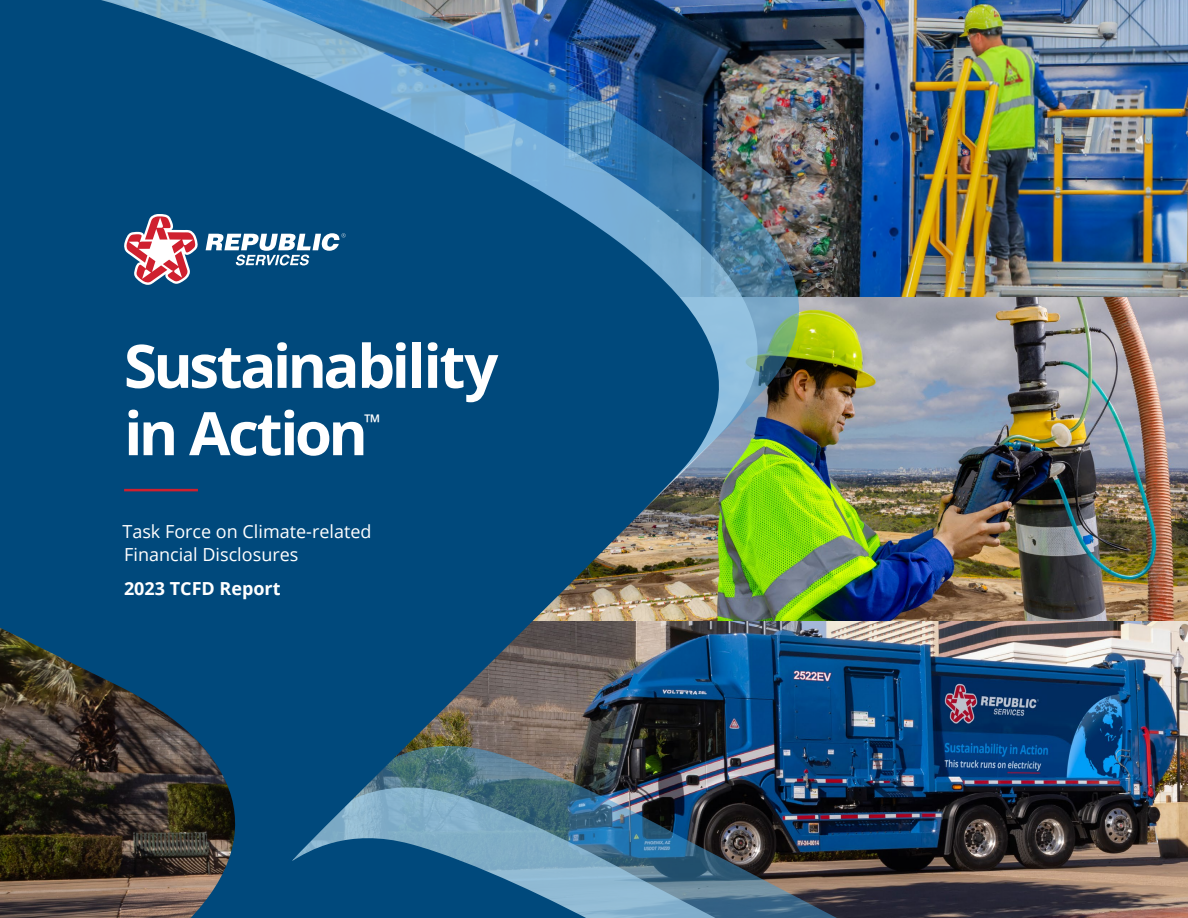
<style>
.page{position:relative;width:1188px;height:918px;background:#fff}
.page>*{position:absolute;margin:0;border:0;box-sizing:border-box;transform-origin:0 0}
.t1{font:700 60px/67.3px "Open Sans";letter-spacing:-.04em;color:#fff}
.t2{font:21.6px "Open Sans";color:#fff}
.t3{font:18px/22.5px "Open Sans";color:#fff}
.t4{font:700 18px "Open Sans";color:#fff}
</style>
<div class="page">
<img style="left:0;top:0;width:1188px;height:918px">
<hr style="left:124px;top:489px;width:74px;height:2px;background:#cf202f">
<svg style="left:123px;top:214px;width:75px;height:71px"></svg>
<svg style="left:206px;top:233px;width:140px;height:32px"></svg>
<h1 class="t1" style="left:124px;top:331px;width:376px">Sustainability in Action</h1>
<p class="t2" style="left:364px;top:407px;width:18px">™</p>
<p class="t3" style="left:122px;top:520px;width:251px">Task Force on Climate-related<br>Financial Disclosures</p>
<p class="t4" style="left:124px;top:576px;width:158px">2023 TCFD Report</p>
</div>
